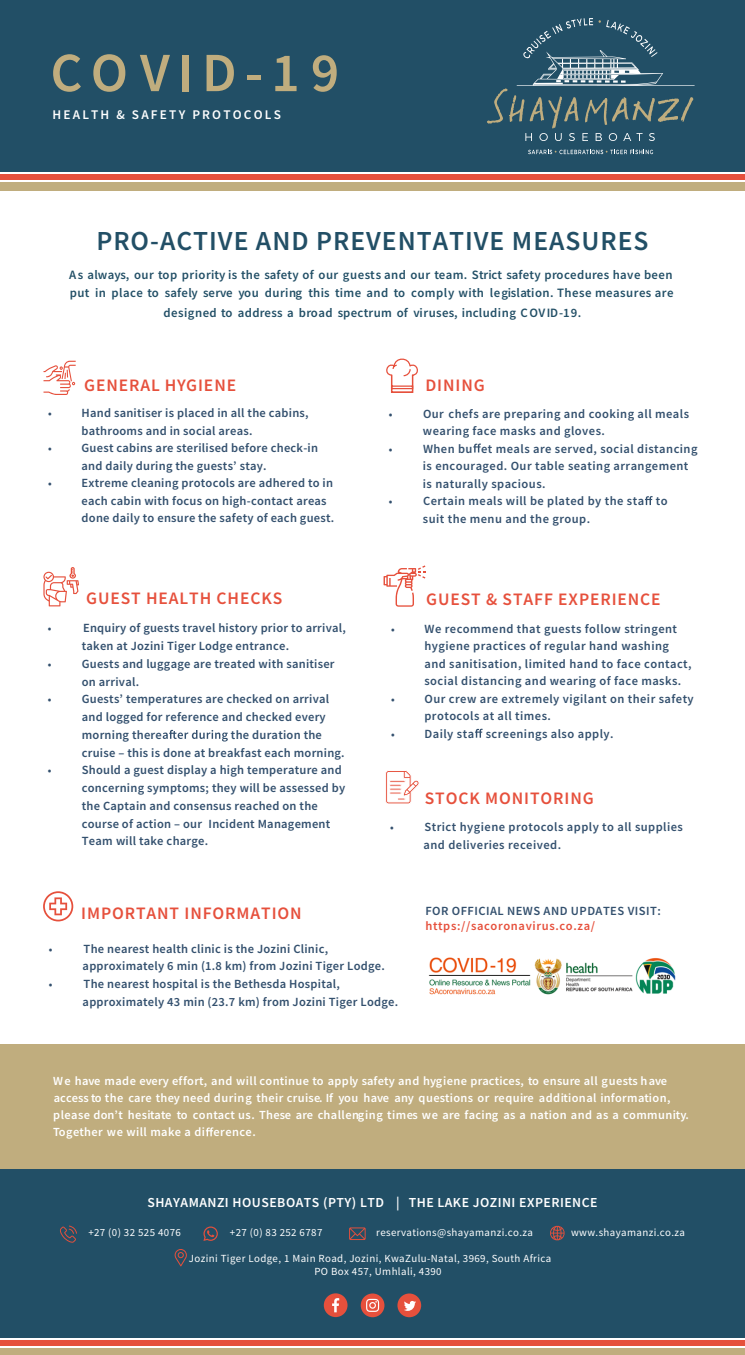
<style>
.page{position:relative;width:745px;height:1355px;background:#fff}
.page>*{position:absolute;margin:0;border:0;box-sizing:border-box;transform-origin:0 0}
.t1{font:600 55.38px "Source Sans Pro";letter-spacing:.15em;color:#c0ad7e}
.t2{font:600 27.5px "Source Sans Pro";letter-spacing:.035em;color:#224f66}
.t3{font:600 17.5px "Source Sans Pro";letter-spacing:.05em;color:#e6503c}
.t4{font:600 13.75px "Source Sans Pro";letter-spacing:.035em;color:#fff}
.t5{font:600 13.25px "Source Sans Pro";letter-spacing:.165em;color:#fff}
.t6{font:600 12.75px/18px "Source Sans Pro";letter-spacing:.035em;color:#224f66}
.t7{font:600 12.5px/17.5px "Source Sans Pro";letter-spacing:.02em;color:#33506e}
.t8{font:600 12.5px "Source Sans Pro";letter-spacing:.05em;color:#e6503c}
.t9{font:600 12.38px/17.1px "Source Sans Pro";letter-spacing:.035em;color:#fff}
.t10{font:600 11.38px "Source Sans Pro";color:#33506e}
.t11{font:600 11.25px "Source Sans Pro";color:#33506e}
.t12{font:10.88px/13px "Source Sans Pro";letter-spacing:.035em;color:#fff}
.s1{font-size:11.25px}
</style>
<div class="page">
<div style="left:0;top:0;width:744px;height:177px;background:#224f66"></div>
<svg style="left:43px;top:567px;width:36px;height:39px"></svg>
<svg style="left:385px;top:770px;width:34px;height:34px"></svg>
<svg style="left:43px;top:361px;width:33px;height:34px"></svg>
<div style="left:0;top:1165px;width:744px;height:189px;background:#224f66"></div>
<svg style="left:174px;top:1249px;width:13px;height:17px"></svg>
<svg style="left:349px;top:1227px;width:16px;height:12px"></svg>
<svg style="left:203px;top:1226px;width:15px;height:14px"></svg>
<svg style="left:60px;top:1225px;width:17px;height:17px"></svg>
<svg style="left:550px;top:1225px;width:15px;height:16px"></svg>
<svg style="left:360px;top:1293px;width:24px;height:24px"></svg>
<div style="left:397px;top:1293px;width:24px;height:24px;background:#e6503c;border-radius:50%"></div>
<svg style="left:366px;top:1298px;width:13px;height:13px"></svg>
<div style="left:323px;top:1293px;width:24px;height:24px;background:#e6503c;border-radius:50%"></div>
<svg style="left:332px;top:1298px;width:7px;height:14px"></svg>
<svg style="left:404px;top:1301px;width:12px;height:9px"></svg>
<div style="left:0;top:1044px;width:744px;height:124px;background:#c0ad7e"></div>
<svg style="left:206px;top:1127px;width:7px;height:9px"></svg>
<svg style="left:43px;top:891px;width:30px;height:30px"></svg>
<svg style="left:163px;top:730px;width:65px;height:11px"></svg>
<svg style="left:475px;top:728px;width:7px;height:9px"></svg>
<svg style="left:473px;top:443px;width:7px;height:9px"></svg>
<svg style="left:645px;top:496px;width:7px;height:9px"></svg>
<svg style="left:383px;top:565px;width:43px;height:41px"></svg>
<svg style="left:386px;top:358px;width:32px;height:35px"></svg>
<img style="left:428px;top:957px;width:248px;height:38px">
<svg style="left:0;top:172px;width:744px;height:8px;background:#f6c4be"></svg>
<div style="left:0;top:174px;width:744px;height:5px;background:#e6503c"></div>
<div style="left:0;top:182px;width:744px;height:8px;background:#c0ad7e"></div>
<svg style="left:528px;top:150px;width:124px;height:4px"></svg>
<svg style="left:487px;top:18px;width:207px;height:123px"></svg>
<svg style="left:0;top:1338px;width:744px;height:9px;background:#f6c4be"></svg>
<div style="left:0;top:1339px;width:744px;height:6px;background:#e6503c"></div>
<div style="left:0;top:1348px;width:744px;height:6px;background:#c0ad7e"></div>
<h1 class="t1" style="left:50px;top:36px;width:290px">COVID-19</h1>
<p class="t5" style="left:52px;top:106px;width:230px">HEALTH &amp; SAFETY PROTOCOLS</p>
<h2 class="t2" style="left:96px;top:222px;width:553px">PRO-ACTIVE AND PREVENTATIVE MEASURES</h2>
<p class="t6" style="left:69px;top:266px;width:605px">As always, our top priority is the safety of our guests and our team. Strict safety procedures have been put in place to safely serve you during this time and to comply with legislation. These measures are</p>
<p class="t6" style="left:163px;top:303px;width:419px">designed to address a broad spectrum of viruses, including COVID-19.</p>
<h3 class="t3" style="left:84px;top:374px;width:153px">GENERAL HYGIENE</h3>
<h3 class="t3" style="left:425px;top:373px;width:61px">DINING</h3>
<p class="t7" style="left:82px;top:404px;width:228px;text-indent:-33px"><span class="s1">•</span> Hand sanitiser is placed in all the cabins, bathrooms and in social areas.</p>
<p class="t7" style="left:82px;top:439px;width:238px;text-indent:-33px"><span class="s1">•</span> Guest cabins are sterilised before check-in and daily during the guests’ stay.</p>
<p class="t7" style="left:82px;top:474px;width:254px;text-indent:-33px"><span class="s1">•</span> Extreme cleaning protocols are adhered to in each cabin with focus on high-contact areas done daily to ensure the safety of each guest.</p>
<p class="t10" style="left:389px;top:406px;width:5px">•</p>
<p class="t7" style="left:422px;top:404px;width:267px">Our chefs are preparing and cooking all meals wearing face masks and gloves.</p>
<p class="t11" style="left:389px;top:441px;width:5px">•</p>
<p class="t7" style="left:422px;top:439px;width:276px">When bu et meals are served, social distancing is encouraged. Our table seating arrangement is naturally spacious.</p>
<p class="t11" style="left:389px;top:494px;width:5px">•</p>
<p class="t7" style="left:422px;top:492px;width:246px">Certain meals will be plated by the sta to suit the menu and the group.</p>
<h3 class="t3" style="left:86px;top:587px;width:198px">GUEST HEALTH CHECKS</h3>
<h3 class="t3" style="left:426px;top:588px;width:236px">GUEST &amp; STAFF EXPERIENCE</h3>
<p class="t11" style="left:48px;top:621px;width:5px">•</p>
<p class="t7" style="left:82px;top:619px;width:265px">Enquiry of guests travel history prior to arrival, taken at Jozini Tiger Lodge entrance.</p>
<p class="t11" style="left:48px;top:656px;width:5px">•</p>
<p class="t7" style="left:82px;top:654px;width:254px">Guests and luggage are treated with sanitiser on arrival.</p>
<p class="t11" style="left:48px;top:692px;width:5px">•</p>
<p class="t7" style="left:82px;top:690px;width:249px">Guests’ temperatures are checked on arrival and logged for reference and checked every morning there</p>
<p class="t7" style="left:82px;top:725px;width:264px;text-indent:149px">the duration the cruise – this is done at breakfast each morning.</p>
<p class="t7" style="left:424px;top:619px;width:268px;text-indent:-33px"><span class="s1">•</span> We recommend that guests follow stringent hygiene practices of regular hand washing and sanitisation, limited hand to face contact, social distancing and wearing of face masks.</p>
<p class="t7" style="left:424px;top:689px;width:271px;text-indent:-33px"><span class="s1">•</span> Our crew are extremely vigilant on their safety protocols at all times.</p>
<p class="t7" style="left:391px;top:724px;width:224px"><span class="s1">•</span> Daily sta screenings also apply.</p>
<p class="t11" style="left:48px;top:763px;width:5px">•</p>
<p class="t7" style="left:82px;top:761px;width:265px">Should a guest display a high temperature and concerning symptoms; they will be assessed by the Captain and consensus reached on the course of action – our Incident Management Team will take charge.</p>
<h3 class="t3" style="left:424px;top:786px;width:170px">STOCK MONITORING</h3>
<p class="t11" style="left:390px;top:820px;width:5px">•</p>
<p class="t7" style="left:423px;top:818px;width:261px">Strict hygiene protocols apply to all supplies and deliveries received.</p>
<h3 class="t3" style="left:81px;top:901px;width:222px">IMPORTANT INFORMATION</h3>
<p class="t7" style="left:425px;top:902px;width:237px">FOR OFFICIAL NEWS AND UPDATES VISIT:</p>
<p class="t8" style="left:425px;top:917px;width:171px">https://sacoronavirus.co.za/</p>
<p class="t11" style="left:49px;top:941px;width:5px">•</p>
<p class="t7" style="left:83px;top:939px;width:303px">The nearest health clinic is the Jozini Clinic, approximately 6 min (1.8 km) from Jozini Tiger Lodge.</p>
<p class="t11" style="left:49px;top:977px;width:5px">•</p>
<p class="t7" style="left:83px;top:974px;width:317px">The nearest hospital is the Bethesda Hospital, approximately 43 min (23.7 km) from Jozini Tiger Lodge.</p>
<p class="t9" style="left:53px;top:1072px;width:637px">We have made every effort, and will continue to apply safety and hygiene practices, to ensure all guests have access to the care they need during their cruise. If you have any questions or require additional information, please don’t hesitate to contact us. These are challenging times we are facing as a nation and as a community.<br>Together we will make a di erence.</p>
<p class="t4" style="left:147px;top:1192px;width:451px">SHAYAMANZI HOUSEBOATS (PTY) LTD | THE LAKE JOZINI EXPERIENCE</p>
<p class="t12" style="left:88px;top:1226px;width:94px">+27 (0) 32 525 4076</p>
<p class="t12" style="left:230px;top:1226px;width:94px">+27 (0) 83 252 6787</p>
<p class="t12" style="left:376px;top:1226px;width:158px">reservations@shayamanzi.co.za</p>
<p class="t12" style="left:570px;top:1226px;width:115px">www.shayamanzi.co.za</p>
<p class="t12" style="left:314px;top:1251px;width:238px;text-indent:-125px">Jozini Tiger Lodge, 1 Main Road, Jozini, KwaZulu-Natal, 3969, South Africa<br>PO Box 457, Umhlali, 4390</p>
</div>
